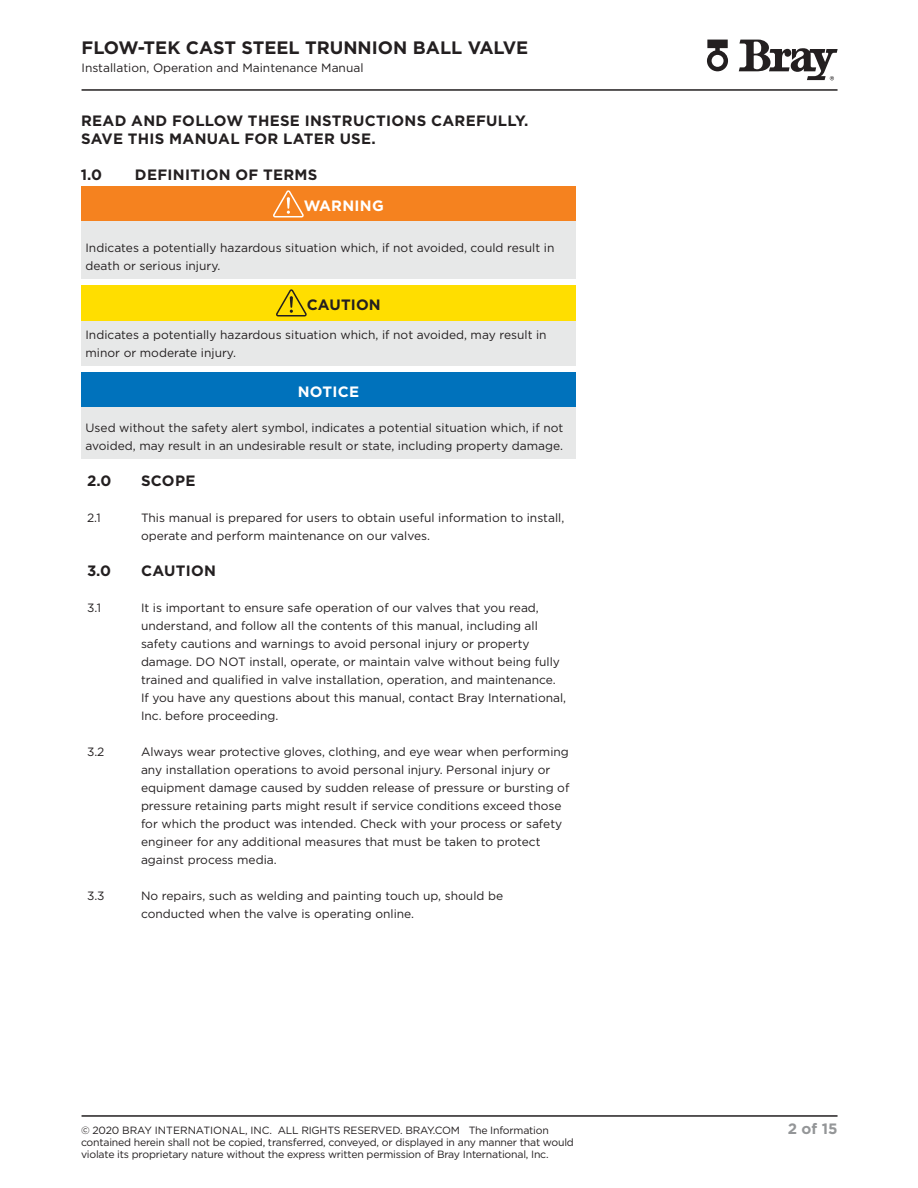
<style>
.page{position:relative;width:918px;height:1188px;background:#fff}
.page>*{position:absolute;margin:0;border:0;box-sizing:border-box;transform-origin:0 0}
.t1{font:700 18px "Gotham Pro";color:#231f20}
.t2{font:700 15px/18px "Gotham Pro";letter-spacing:.02em;color:#231f20}
.t3{font:700 15px "Gotham Pro";letter-spacing:.02em;color:#fff}
.t4{font:700 15px "Gotham Pro";color:#949698}
.t5{font:12px/18px "Gotham Pro";color:#231f20}
.t6{font:10.5px/12px "Gotham Pro";letter-spacing:-.02em;color:#231f20}
</style>
<div class="page">
<hr style="left:82px;top:89px;width:756px;height:2px;background:#231f20">
<hr style="left:82px;top:1115px;width:756px;height:2px;background:#231f20">
<svg style="left:739px;top:40px;width:99px;height:40px"></svg>
<svg style="left:707px;top:40px;width:21px;height:31px"></svg>
<div style="left:81px;top:186px;width:495px;height:36px;background:#f5821f"></div>
<div style="left:81px;top:222px;width:495px;height:57px;background:#e7e8e8"></div>
<svg style="left:273px;top:190px;width:31px;height:27px"></svg>
<div style="left:81px;top:285px;width:495px;height:36px;background:#ffde00"></div>
<div style="left:81px;top:321px;width:495px;height:45px;background:#e7e8e8"></div>
<svg style="left:276px;top:289px;width:31px;height:27px"></svg>
<div style="left:81px;top:372px;width:495px;height:36px;background:#0072bc"></div>
<div style="left:81px;top:408px;width:495px;height:51px;background:#e7e8e8"></div>
<h1 class="t1" style="left:82px;top:37px;width:448px">FLOW-TEK CAST STEEL TRUNNION BALL VALVE</h1>
<p class="t5" style="left:82px;top:59px;width:283px">Installation, Operation and Maintenance Manual</p>
<p class="t2" style="left:81px;top:111px;width:449px">READ AND FOLLOW THESE INSTRUCTIONS CAREFULLY.<br>SAVE THIS MANUAL FOR LATER USE.</p>
<p class="t2" style="left:81px;top:165px;width:23px">1.0</p>
<p class="t2" style="left:135px;top:165px;width:184px">DEFINITION OF TERMS</p>
<p class="t3" style="left:304px;top:197px;width:81px">WARNING</p>
<p class="t5" style="left:86px;top:239px;width:470px">Indicates a potentially hazardous situation which, if not avoided, could result in death or serious injury.</p>
<p class="t2" style="left:307px;top:295px;width:76px">CAUTION</p>
<p class="t5" style="left:86px;top:325px;width:463px">Indicates a potentially hazardous situation which, if not avoided, may result in minor or moderate injury.</p>
<p class="t3" style="left:298px;top:383px;width:63px">NOTICE</p>
<p class="t5" style="left:86px;top:419px;width:479px">Used without the safety alert symbol, indicates a potential situation which, if not avoided, may result in an undesirable result or state, including property damage.</p>
<p class="t2" style="left:87px;top:471px;width:26px">2.0</p>
<p class="t2" style="left:141px;top:471px;width:56px">SCOPE</p>
<p class="t5" style="left:87px;top:509px;width:15px">2.1</p>
<p class="t5" style="left:141px;top:509px;width:425px">This manual is prepared for users to obtain useful information to install, operate and perform maintenance on our valves.</p>
<p class="t2" style="left:87px;top:561px;width:26px">3.0</p>
<p class="t2" style="left:141px;top:561px;width:77px">CAUTION</p>
<p class="t5" style="left:87px;top:599px;width:15px">3.1</p>
<p class="t5" style="left:141px;top:599px;width:427px">It is important to ensure safe operation of our valves that you read, understand, and follow all the contents of this manual, including all safety cautions and warnings to avoid personal injury or property damage. DO NOT install, operate, or maintain valve without being fully trained and qualified in valve installation, operation, and maintenance.<br>If you have any questions about this manual, contact Bray International, Inc. before proceeding.</p>
<p class="t5" style="left:87px;top:743px;width:19px">3.2</p>
<p class="t5" style="left:141px;top:743px;width:430px">Always wear protective gloves, clothing, and eye wear when performing any installation operations to avoid personal injury. Personal injury or equipment damage caused by sudden release of pressure or bursting of pressure retaining parts might result if service conditions exceed those for which the product was intended. Check with your process or safety engineer for any additional measures that must be taken to protect against process media.</p>
<p class="t5" style="left:87px;top:887px;width:19px">3.3</p>
<p class="t5" style="left:141px;top:887px;width:364px">No repairs, such as welding and painting touch up, should be conducted when the valve is operating online.</p>
<p class="t6" style="left:81px;top:1124px;width:494px">© 2020 BRAY INTERNATIONAL, INC. ALL RIGHTS RESERVED. BRAY.COM The Information contained herein shall not be copied, transferred, conveyed, or displayed in any manner that would violate its proprietary nature without the express written permission of Bray International, Inc.</p>
<p class="t4" style="left:788px;top:1120px;width:51px">2 of 15</p>
</div>
